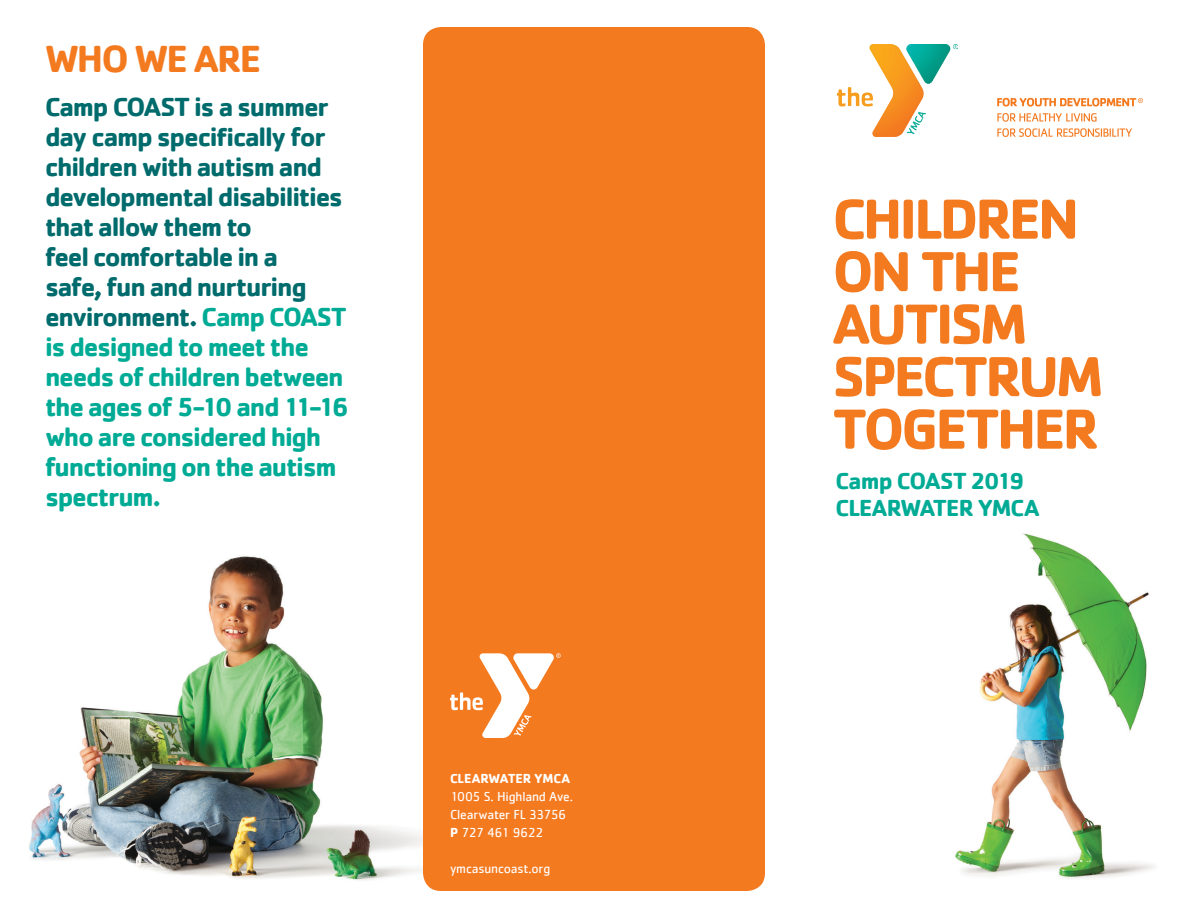
<style>
.page{position:relative;width:1188px;height:918px;background:#fff}
.page>*{position:absolute;margin:0;border:0;box-sizing:border-box;transform-origin:0 0}
._01_Benefit_Stateme{font:700 58.5px/52.5px "Cachet";letter-spacing:-.055em;color:#f47a20}
._06a_Intro_Head{font:700 39px "Cachet";letter-spacing:-.05em;color:#f47a20}
._06b_Intro_text{font:700 27px/30px "Cachet";letter-spacing:-.045em;color:#006b6c}
._02_Location_on_cov{font:700 24px "Cachet";letter-spacing:-.04em;color:#00ab95}
._02_Offering_Catego{font:700 24px "Cachet";letter-spacing:-.04em;color:#00ab95}
._05_Address_Website{font:13.5px/18px "Cachet";letter-spacing:-.015em;color:#fff}
.s1{color:#00ab95}
.s2{font-weight:700}
</style>
<div class="page">
<div style="left:423px;top:27px;width:342px;height:864px;background:#f47a20;border-radius:18px"></div>
<svg style="left:450px;top:653px;width:111px;height:85px"></svg>
<img style="left:955px;top:533px;width:199px;height:346px">
<img style="left:29px;top:556px;width:394px;height:325px">
<img style="left:837px;top:45px;width:120px;height:92px">
<svg style="left:997px;top:113px;width:100px;height:9px"></svg>
<svg style="left:997px;top:128px;width:135px;height:9px"></svg>
<svg style="left:997px;top:98px;width:146px;height:9px"></svg>
<p class="_06a_Intro_Head" style="left:45px;top:34px;width:218px">WHO WE ARE</p>
<p class="_06b_Intro_text" style="left:45px;top:91px;width:306px">Camp COAST is a summer day camp specifically for children with autism and developmental disabilities that allow them to<br>feel comfortable in a<br>safe, fun and nurturing environment. <span class="s1">Camp COAST is designed to meet the needs of children between the ages of 5-10 and 11-16 who are considered high functioning on the autism spectrum.</span></p>
<p class="_05_Address_Website" style="left:450px;top:769px;width:124px"><span class="s2">CLEARWATER YMCA<br></span>1005 S. Highland Ave.<br>Clearwater FL 33756<br><span class="s2">P</span> 727 461 9622</p>
<p class="_05_Address_Website" style="left:450px;top:859px;width:102px">ymcasuncoast.org</p>
<p class="_01_Benefit_Stateme" style="left:832px;top:191px;width:273px">CHILDREN<br>ON THE<br>AUTISM<br>SPECTRUM<br>TOGETHER</p>
<p class="_02_Offering_Catego" style="left:836px;top:466px;width:190px">Camp COAST 2019</p>
<p class="_02_Location_on_cov" style="left:836px;top:493px;width:206px">CLEARWATER YMCA</p>
</div>
